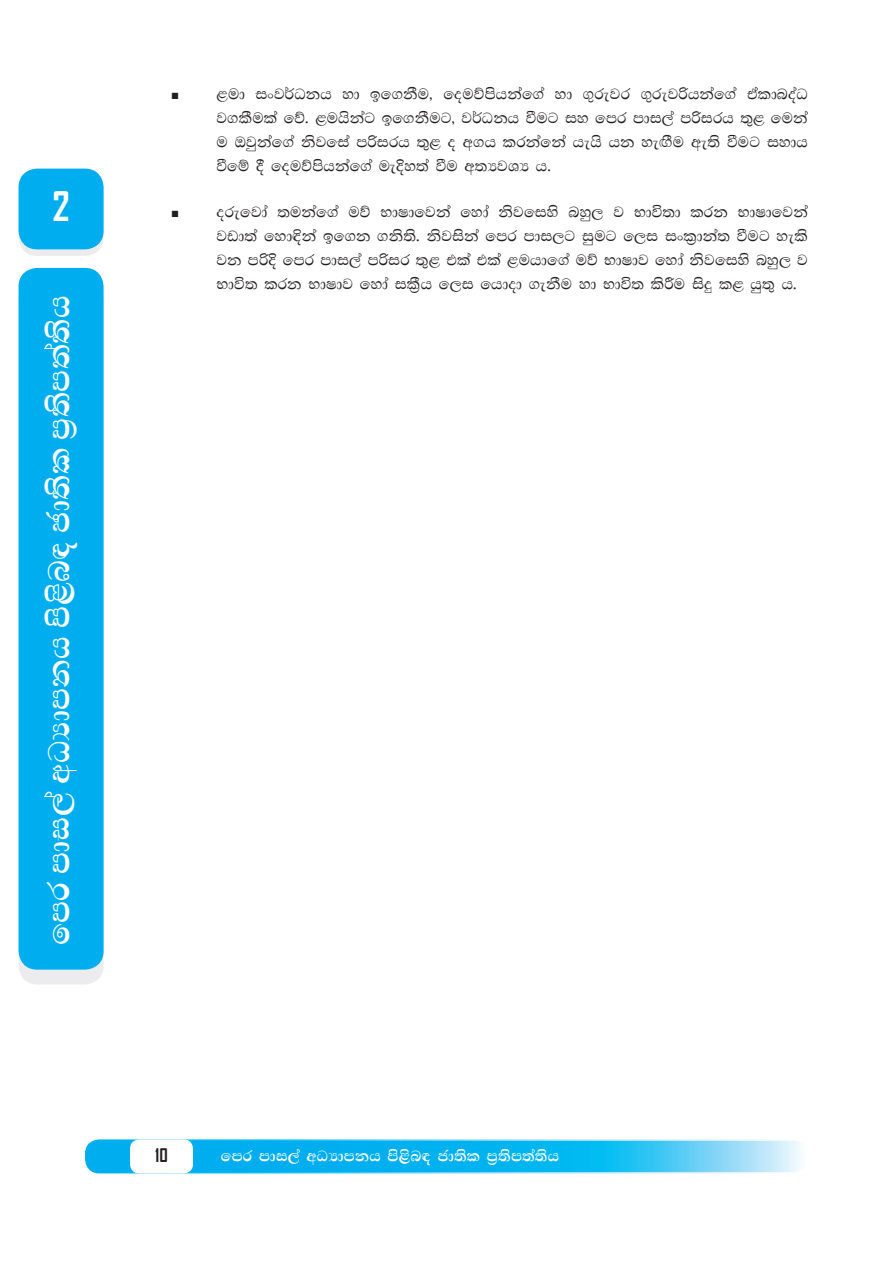
<style>
.page{position:relative;width:893px;height:1263px;background:#fff}
.page>*{position:absolute;margin:0;border:0;box-sizing:border-box;transform-origin:0 0}
.t1{font:700 39px "Agency FB";color:#fff}
.t2{font:700 36px "FM Ababld";color:#fff}
.t3{font:18px/24px "FM Abhayax";color:#231f20;text-align:justify}
.t4{font:700 18px "FM Ababld";color:#fff}
.t5{font:700 18px "Agency FB";color:#231f20}
</style>
<div class="page">
<div style="left:19px;top:269px;width:84px;height:700px;background:#00aeef;border-radius:18px"></div>
<div style="left:19px;top:268px;width:85px;height:702px;border:2px solid #00aeef;border-radius:18px"></div>
<svg style="left:19px;top:176px;width:84px;height:79px"></svg>
<div style="left:19px;top:175px;width:85px;height:81px;border:2px solid #ececee;border-radius:18px"></div>
<div style="left:19px;top:169px;width:84px;height:80px;background:#00aeef;border-radius:18px"></div>
<div style="left:19px;top:169px;width:85px;height:80px;border:2px solid #00aeef;border-radius:18px"></div>
<svg style="left:86px;top:1142px;width:714px;height:31px;background:#23bbf1"></svg>
<div style="left:85px;top:1139px;width:723px;height:34px;border:2px solid #fff;border-radius:14px"></div>
<div style="left:131px;top:1140px;width:61px;height:33px;background:#fff;border-radius:9px"></div>
<div style="left:130px;top:1139px;width:63px;height:34px;border:2px solid #fff;border-radius:9px"></div>
<h1 class="t1" style="left:52px;top:182px;width:19px">2</h1>
<h2 class="t2" style="left:41px;top:945px;width:651px;rotate:-90deg">fmr mdi,a wOHdmkh ms&lt;sn| cd;sl m%;sm;a;sh</h2>
<p class="t3" style="left:217px;top:82px;width:593px;text-indent:-45px">• &lt;ud ixj¾Okh yd bf.kSu" fouõmshkaf.a yd .=rejr .=rejßhkaf.a taldnoaO j.lSula fõ' &lt;uhskag bf.kSug" j¾Okh ùug iy fmr mdi,a mßirh ;=&lt; fuka u Tjqkaf.a ksjfia mßirh ;=&lt; o w.h lrkafka hehshk yeÕSu we;sùug iydh ùfï § fouõmshkaf.a ueÈy;a ùu w;HjYH h'</p>
<p class="t3" style="left:217px;top:200px;width:603px;text-align:left;text-indent:-45px">• orefjda ;ukaf.a uõ NdIdfjka fyda ksjfiysnyq, j Ndú;d lrk NdIdfjka jvd;a fyd¢ka bf.k .ks;s' ksjiska fmr mdi,g iqug f,i ixl%dka; ùug yels jk mßÈ fmr mdi,a mßir ;=&lt; tla tla &lt;uhdf.a uõ NdIdj fyda ksjfiysnyq, j Ndú; lrk NdIdj fyda il%Sh f,i fhdod .ekSu yd Ndú; lsÍu isÿ l&lt; hq;= h'</p>
<p class="t5" style="left:155px;top:1144px;width:14px">10</p>
<p class="t4" style="left:221px;top:1147px;width:340px">fmr mdi,a wOHdmkh ms&lt;sn| cd;sl m%;sm;a;sh</p>
</div>
